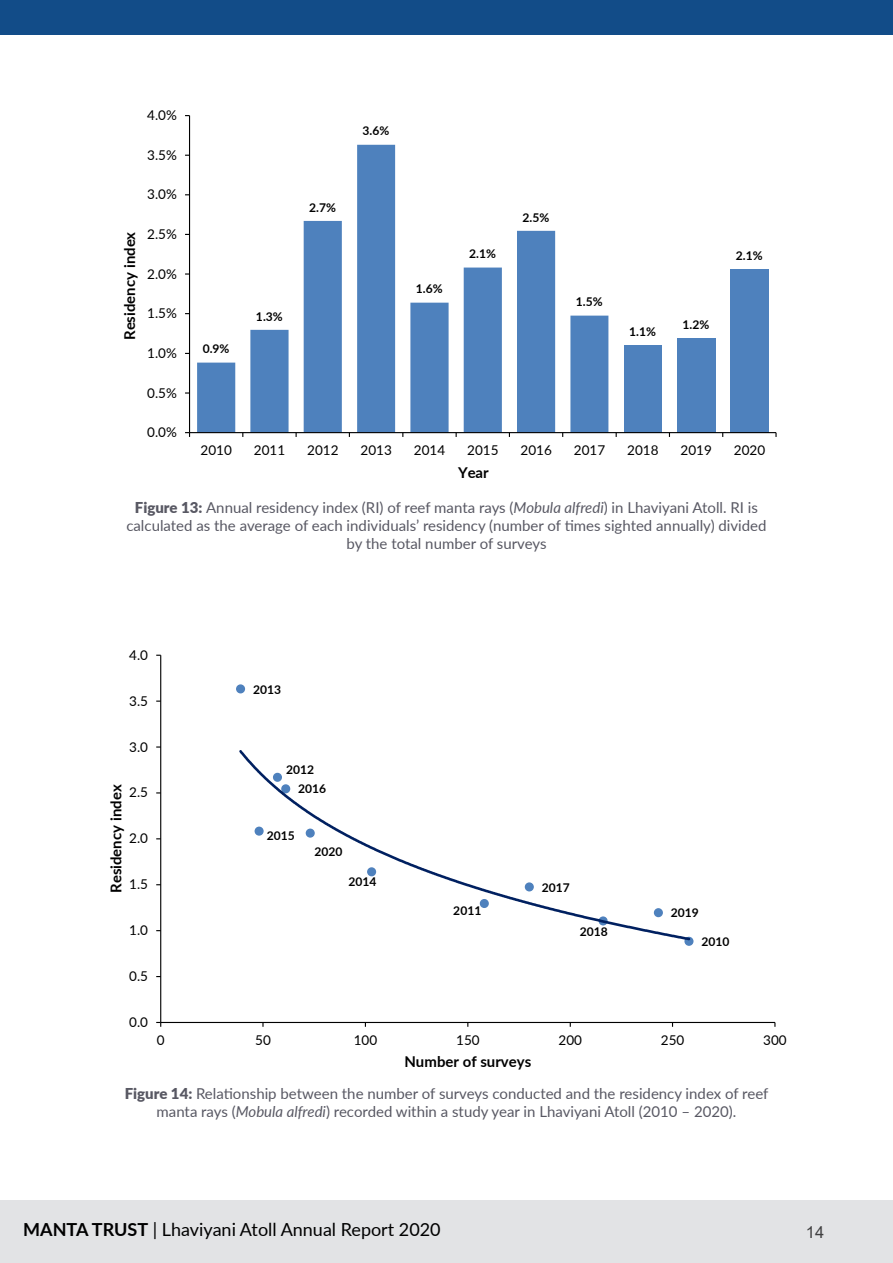
<style>
.page{position:relative;width:893px;height:1263px;background:#fff}
.page>*{position:absolute;margin:0;border:0;box-sizing:border-box;transform-origin:0 0}
.t1{font:18px "Lato";color:#000}
.t2{font:16.5px "Arial";color:#404041}
.t3{font:15px/18px "Lato";color:#585863;text-align:center}
.t4{font:700 15px "Lato";color:#000}
.t5{font:13.5px "Lato";letter-spacing:.005em;color:#000}
.t6{font:700 12px "Lato";color:#000}
.s1{font-weight:900}
.s2{font-style:italic}
.s3{font-weight:700}
</style>
<div class="page">
<div style="left:0;top:1200px;width:893px;height:63px;background:#e2e3e5"></div>
<div style="left:0;top:0;width:893px;height:35px;background:#124c88"></div>
<div style="left:624px;top:345px;width:38px;height:88px;background:#4e81bd"></div>
<div style="left:677px;top:338px;width:38px;height:95px;background:#4e81bd"></div>
<div style="left:730px;top:269px;width:38px;height:164px;background:#4e81bd"></div>
<svg style="left:197px;top:145px;width:411px;height:287px"></svg>
<hr style="left:189px;top:116px;width:1px;height:317px;background:#000">
<hr style="left:190px;top:432px;width:586px;height:1px;background:#000">
<svg style="left:185px;top:432px;width:5px;height:5px"></svg>
<hr style="left:160px;top:655px;width:1px;height:367px;background:#000">
<hr style="left:161px;top:1022px;width:614px;height:1px;background:#000">
<div style="left:685px;top:937px;width:8px;height:8px;background:#4e81bd;border-radius:50%"></div>
<div style="left:684px;top:937px;width:9px;height:9px;border:2px solid #4f81bd;border-radius:50%"></div>
<div style="left:237px;top:685px;width:7px;height:8px;background:#4e81bd;border-radius:50%"></div>
<div style="left:236px;top:684px;width:9px;height:9px;border:2px solid #4f81bd;border-radius:50%"></div>
<svg style="left:239px;top:750px;width:453px;height:192px"></svg>
<p class="t5" style="left:147px;top:106px;width:31px">4.0%</p>
<p class="t5" style="left:147px;top:145px;width:31px">3.5%</p>
<p class="t5" style="left:147px;top:185px;width:31px">3.0%</p>
<p class="t4" style="left:119px;top:340px;width:110px;rotate:-90deg">Residency index</p>
<p class="t5" style="left:147px;top:224px;width:31px">2.5%</p>
<p class="t5" style="left:147px;top:264px;width:31px">2.0%</p>
<p class="t5" style="left:147px;top:304px;width:31px">1.5%</p>
<p class="t5" style="left:147px;top:343px;width:31px">1.0%</p>
<p class="t5" style="left:147px;top:383px;width:31px">0.5%</p>
<p class="t5" style="left:147px;top:422px;width:31px">0.0%</p>
<p class="t6" style="left:203px;top:340px;width:28px">0.9%</p>
<p class="t6" style="left:309px;top:198px;width:28px">2.7%</p>
<p class="t6" style="left:363px;top:122px;width:28px">3.6%</p>
<p class="t6" style="left:256px;top:307px;width:28px">1.3%</p>
<p class="t6" style="left:416px;top:280px;width:28px">1.6%</p>
<p class="t6" style="left:469px;top:245px;width:28px">2.1%</p>
<p class="t6" style="left:523px;top:208px;width:28px">2.5%</p>
<p class="t6" style="left:576px;top:293px;width:28px">1.5%</p>
<p class="t6" style="left:629px;top:322px;width:28px">1.1%</p>
<p class="t6" style="left:683px;top:315px;width:28px">1.2%</p>
<p class="t6" style="left:736px;top:247px;width:28px">2.1%</p>
<p class="t5" style="left:200px;top:440px;width:33px">2010</p>
<p class="t5" style="left:254px;top:440px;width:33px">2011</p>
<p class="t5" style="left:307px;top:440px;width:33px">2012</p>
<p class="t5" style="left:360px;top:440px;width:33px">2013</p>
<p class="t5" style="left:414px;top:440px;width:33px">2014</p>
<p class="t5" style="left:467px;top:440px;width:33px">2015</p>
<p class="t5" style="left:520px;top:440px;width:33px">2016</p>
<p class="t5" style="left:574px;top:440px;width:33px">2017</p>
<p class="t5" style="left:627px;top:440px;width:33px">2018</p>
<p class="t5" style="left:680px;top:440px;width:33px">2019</p>
<p class="t5" style="left:734px;top:440px;width:33px">2020</p>
<p class="t4" style="left:458px;top:462px;width:32px">Year</p>
<p class="t3" style="left:126px;top:498px;width:642px"><span class="s1">Figure 13:</span> Annual residency index (RI) of reef manta rays (<span class="s2">Mobula alfredi</span>) in Lhaviyani Atoll. RI is calculated as the average of each individuals’ residency (number of times sighted annually) divided by the total number of surveys</p>
<p class="t5" style="left:129px;top:645px;width:20px">4.0</p>
<p class="t5" style="left:129px;top:691px;width:20px">3.5</p>
<p class="t6" style="left:253px;top:680px;width:30px">2013</p>
<p class="t5" style="left:129px;top:737px;width:20px">3.0</p>
<p class="t6" style="left:286px;top:760px;width:30px">2012</p>
<p class="t4" style="left:105px;top:893px;width:110px;rotate:-90deg">Residency index</p>
<p class="t5" style="left:129px;top:783px;width:20px">2.5</p>
<p class="t5" style="left:129px;top:829px;width:20px">2.0</p>
<p class="t5" style="left:129px;top:875px;width:20px">1.5</p>
<p class="t6" style="left:298px;top:780px;width:30px">2016</p>
<p class="t6" style="left:267px;top:827px;width:30px">2015</p>
<p class="t6" style="left:314px;top:842px;width:30px">2020</p>
<p class="t6" style="left:348px;top:873px;width:30px">2014</p>
<p class="t6" style="left:542px;top:878px;width:30px">2017</p>
<p class="t6" style="left:453px;top:902px;width:30px">2011</p>
<p class="t6" style="left:671px;top:904px;width:30px">2019</p>
<p class="t5" style="left:129px;top:920px;width:20px">1.0</p>
<p class="t6" style="left:580px;top:923px;width:30px">2018</p>
<p class="t6" style="left:701px;top:933px;width:30px">2010</p>
<p class="t5" style="left:129px;top:966px;width:20px">0.5</p>
<p class="t5" style="left:129px;top:1012px;width:20px">0.0</p>
<p class="t5" style="left:157px;top:1030px;width:9px">0</p>
<p class="t5" style="left:255px;top:1030px;width:17px">50</p>
<p class="t5" style="left:354px;top:1030px;width:25px">100</p>
<p class="t5" style="left:456px;top:1030px;width:25px">150</p>
<p class="t5" style="left:558px;top:1030px;width:25px">200</p>
<p class="t5" style="left:661px;top:1030px;width:25px">250</p>
<p class="t5" style="left:763px;top:1030px;width:25px">300</p>
<p class="t4" style="left:404px;top:1050px;width:128px">Number of surveys</p>
<p class="t3" style="left:125px;top:1084px;width:645px"><span class="s1">Figure 14:</span> Relationship between the number of surveys conducted and the residency index of reef manta rays (<span class="s2">Mobula alfredi</span>) recorded within a study year in Lhaviyani Atoll (2010 – 2020).</p>
<p class="t1" style="left:23px;top:1217px;width:419px"><span class="s3">MANTA TRUST</span> | Lhaviyani Atoll Annual Report 2020</p>
<p class="t2" style="left:806px;top:1221px;width:20px">14</p>
</div>
